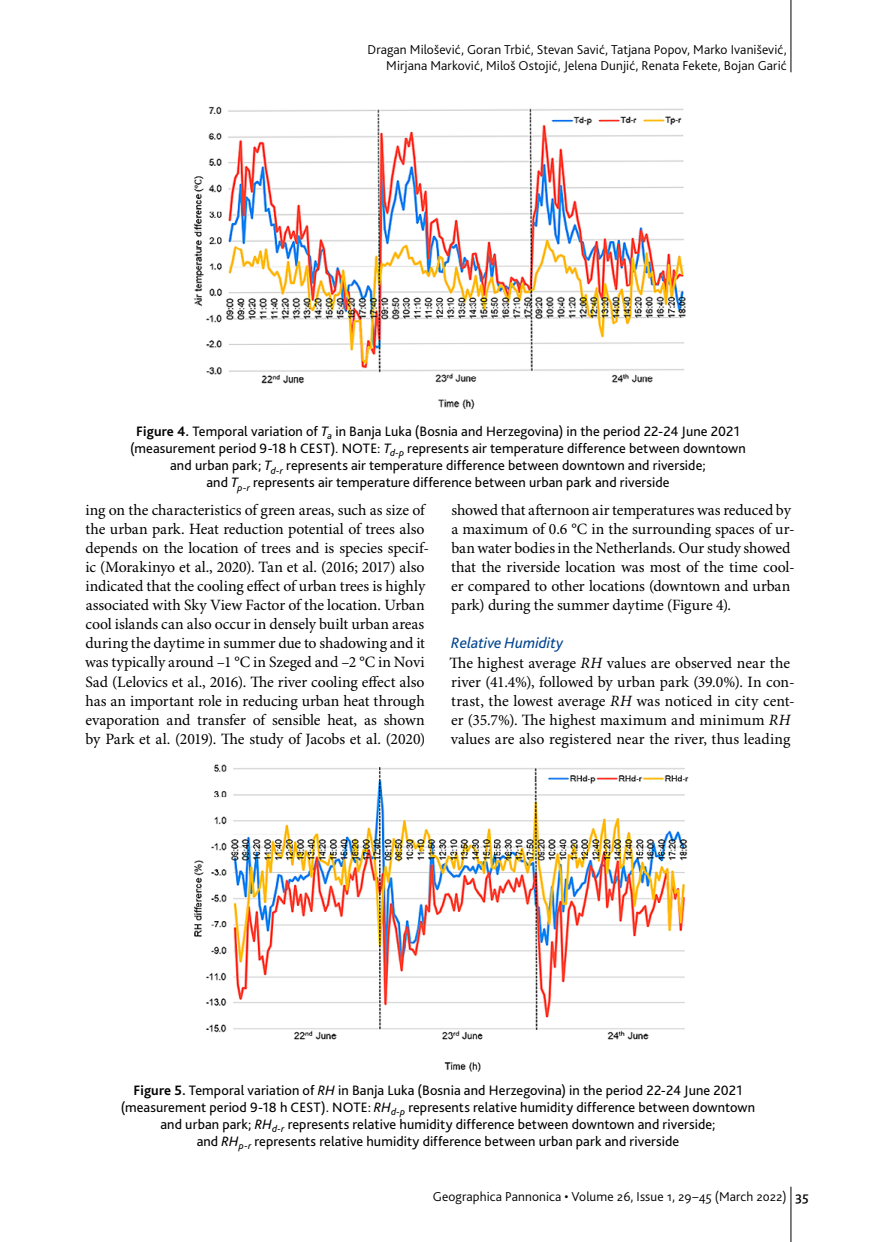
<style>
.page{position:relative;width:876px;height:1242px;background:#fff}
.page>*{position:absolute;margin:0;border:0;box-sizing:border-box;transform-origin:0 0}
.t1{font:15.75px/19px "Minion Pro";letter-spacing:-.005em;color:#000}
.t2{font:italic 15.75px "Bliss Pro";color:#00448f}
.t3{font:14.25px/17.1px "Bliss Pro";letter-spacing:.01em;color:#000;text-align:center}
.t4{font:300 13.5px/16.2px "Bliss Pro";letter-spacing:.01em;color:#000;text-align:right}
.s1{font-weight:700}
.s2{font-style:italic}
.s3{font-weight:500}
</style>
<div class="page">
<hr style="left:791px;top:0;width:1px;height:72px;background:#000">
<hr style="left:791px;top:1186px;width:1px;height:56px;background:#000">
<img style="left:193px;top:106px;width:493px;height:303px">
<img style="left:194px;top:764px;width:495px;height:307px">
<p class="t4" style="left:367px;top:41px;width:421px">Dragan Milošević, Goran Trbić, Stevan Savić, Tatjana Popov, Marko Ivanišević,<br>Mirjana Marković, Miloš Ostojić, Jelena Dunjić, Renata Fekete, Bojan Garić</p>
<p class="t3" style="left:130px;top:422px;width:617px"><span class="s1">Figure 4.</span> Temporal variation of <span class="s2">T</span><sub>a</sub> in Banja Luka (Bosnia and Herzegovina) in the period 22-24 June 2021 (measurement period 9-18 h CEST). NOTE: <span class="s2">T</span><sub>d-p</sub> represents air temperature difference between downtown and urban park; <span class="s2">T</span><sub>d-r</sub> represents air temperature difference between downtown and riverside;<br>and <span class="s2">T</span><sub>p-r</sub> represents air temperature difference between urban park and riverside</p>
<p class="t1" style="left:85px;top:501px;width:345px">ing on the characteristics of green areas, such as size of the urban park. Heat reduction potential of trees also depends on the location of trees and is species specif&shy;ic (Morakinyo et al., 2020). Tan et al. (2016; 2017) also indicated that the cooling effect of urban trees is highly associated with Sky View Factor of the location. Urban cool islands can also occur in densely built urban areas during the daytime in summer due to shadowing and it was typically around –1 °C in Szeged and –2 °C in Novi Sad (Lelovics et al., 2016). The river cooling effect also has an important role in reducing urban heat through evaporation and transfer of sensible heat, as shown by Park et al. (2019). The study of Jacobs et al. (2020)</p>
<p class="t1" style="left:451px;top:501px;width:345px">showed that afternoon air temperatures was reduced by a maximum of 0.6 °C in the surrounding spaces of ur&shy;ban water bodies in the Netherlands. Our study showed that the riverside location was most of the time cool&shy;er compared to other locations (downtown and urban park) during the summer daytime (Figure 4).</p>
<p class="t2" style="left:451px;top:633px;width:113px">Relative Humidity</p>
<p class="t1" style="left:450px;top:653px;width:347px">The highest average <span class="s2">RH</span> values are observed near the river (41.4%), followed by urban park (39.0%). In con&shy;trast, the lowest average <span class="s2">RH</span> was noticed in city cent&shy;er (35.7%). The highest maximum and minimum <span class="s2">RH </span>values are also registered near the river, thus leading</p>
<p class="t3" style="left:121px;top:1081px;width:636px"><span class="s1">Figure 5.</span> Temporal variation of <span class="s2">RH</span> in Banja Luka (Bosnia and Herzegovina) in the period 22-24 June 2021 (measurement period 9-18 h CEST). NOTE: <span class="s2">RH</span><sub>d-p</sub> represents relative humidity difference between downtown and urban park; <span class="s2">RH</span><sub>d-r</sub> represents relative humidity difference between downtown and riverside;<br>and <span class="s2">RH</span><sub>p-r</sub> represents relative humidity difference between urban park and riverside</p>
<p class="t4" style="left:433px;top:1187px;width:377px">Geographica Pannonica • Volume 26, Issue 1, 29–45 (March 2022) <span class="s3">35</span></p>
</div>
